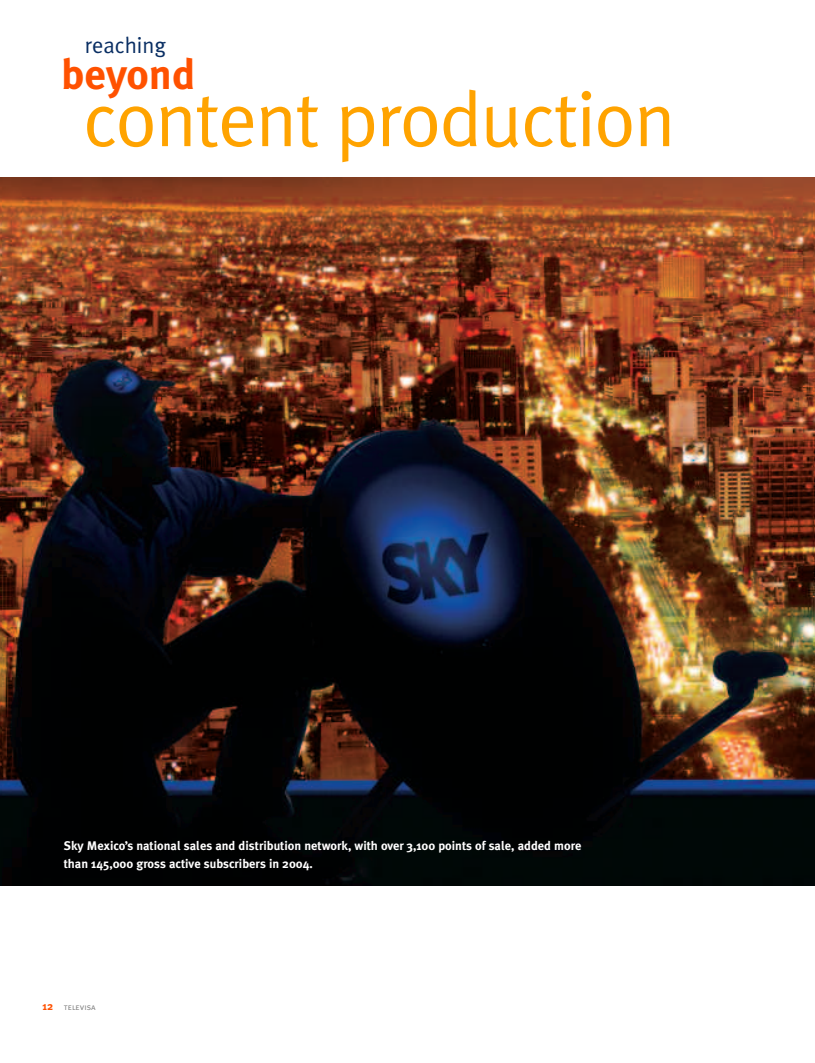
<style>
.page{position:relative;width:815px;height:1063px;background:#fff}
.page>*{position:absolute;margin:0;border:0;box-sizing:border-box;transform-origin:0 0}
.t1{font:77.5px "Meta Plus Normal";letter-spacing:-.02em;color:#ffa300}
.t2{font:700 42.5px "Meta Plus";color:#ff5100}
.t3{font:22.5px "Meta Plus Normal";color:#092e63}
.t4{font:700 12.5px/17.5px "Meta Plus";color:#fff}
.t5{font:8.75px "Meta Plus Normal Caps";color:#808080}
.s1{font-family:"Meta Plus";font-weight:700;font-size:11.25px;color:#ff5100}
</style>
<div class="page">
<img style="left:0;top:177px;width:815px;height:709px">
<h3 class="t3" style="left:85px;top:33px;width:83px">reaching</h3>
<h2 class="t2" style="left:61px;top:49px;width:136px">beyond</h2>
<h1 class="t1" style="left:83px;top:74px;width:594px">content production</h1>
<p class="t4" style="left:64px;top:837px;width:519px">Sky Mexico’s national sales and distribution network, with over 3,100 points of sale, added more than 145,000 gross active subscribers in 2004.</p>
<p class="t5" style="left:42px;top:1002px;width:55px"><span class="s1">12</span> televisa</p>
</div>
